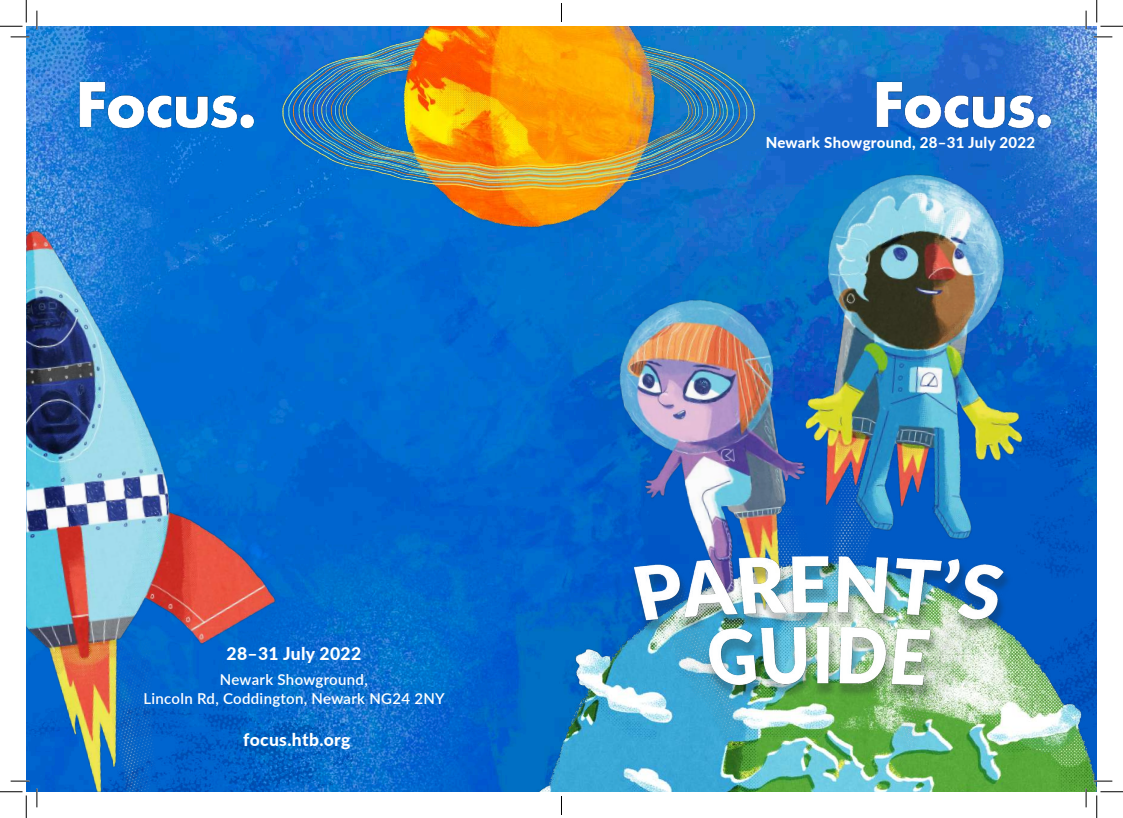
<style>
.page{position:relative;width:1123px;height:818px;background:#fff}
.page>*{position:absolute;margin:0;border:0;box-sizing:border-box;transform-origin:0 0}
.t1{font:800 17.5px "Lato";letter-spacing:.02em;color:#fff}
.t2{font:600 15px/19.6px "Lato";letter-spacing:.02em;color:#fff;text-align:center}
.t3{font:800 15px "Lato";letter-spacing:.02em;color:#fff}
</style>
<div class="page">
<img style="left:26px;top:26px;width:1070px;height:766px">
<img style="left:483px;top:478px;width:373px;height:314px">
<img style="left:759px;top:141px;width:330px;height:371px">
<img style="left:606px;top:266px;width:222px;height:246px">
<img style="left:249px;top:26px;width:535px;height:204px">
<img style="left:871px;top:78px;width:185px;height:54px">
<img style="left:26px;top:168px;width:280px;height:624px">
<img style="left:74px;top:78px;width:184px;height:54px">
<img style="left:516px;top:443px;width:265px;height:349px">
<img style="left:856px;top:450px;width:240px;height:342px">
<img style="left:579px;top:512px;width:481px;height:185px">
<img style="left:26px;top:492px;width:271px;height:300px">
<svg style="left:11px;top:36px;width:18px;height:2px"></svg>
<svg style="left:1093px;top:36px;width:19px;height:2px"></svg>
<svg style="left:11px;top:780px;width:18px;height:2px"></svg>
<svg style="left:1093px;top:780px;width:19px;height:2px"></svg>
<svg style="left:36px;top:11px;width:2px;height:18px"></svg>
<svg style="left:36px;top:788px;width:2px;height:19px"></svg>
<svg style="left:1085px;top:11px;width:1px;height:18px"></svg>
<svg style="left:1085px;top:788px;width:1px;height:19px"></svg>
<svg style="left:0;top:0;width:27px;height:27px"></svg>
<svg style="left:0;top:791px;width:27px;height:27px"></svg>
<svg style="left:1096px;top:0;width:27px;height:27px"></svg>
<svg style="left:1096px;top:791px;width:27px;height:27px"></svg>
<svg style="left:561px;top:3px;width:1px;height:19px"></svg>
<svg style="left:561px;top:796px;width:1px;height:19px"></svg>
<p class="t1" style="left:226px;top:640px;width:136px">28–31 July 2022</p>
<p class="t2" style="left:143px;top:669px;width:303px">Newark Showground,<br>Lincoln Rd, Coddington, Newark NG24 2NY</p>
<p class="t1" style="left:243px;top:726px;width:109px">focus.htb.org</p>
<p class="t3" style="left:765px;top:132px;width:271px">Newark Showground, 28–31 July 2022</p>
</div>
